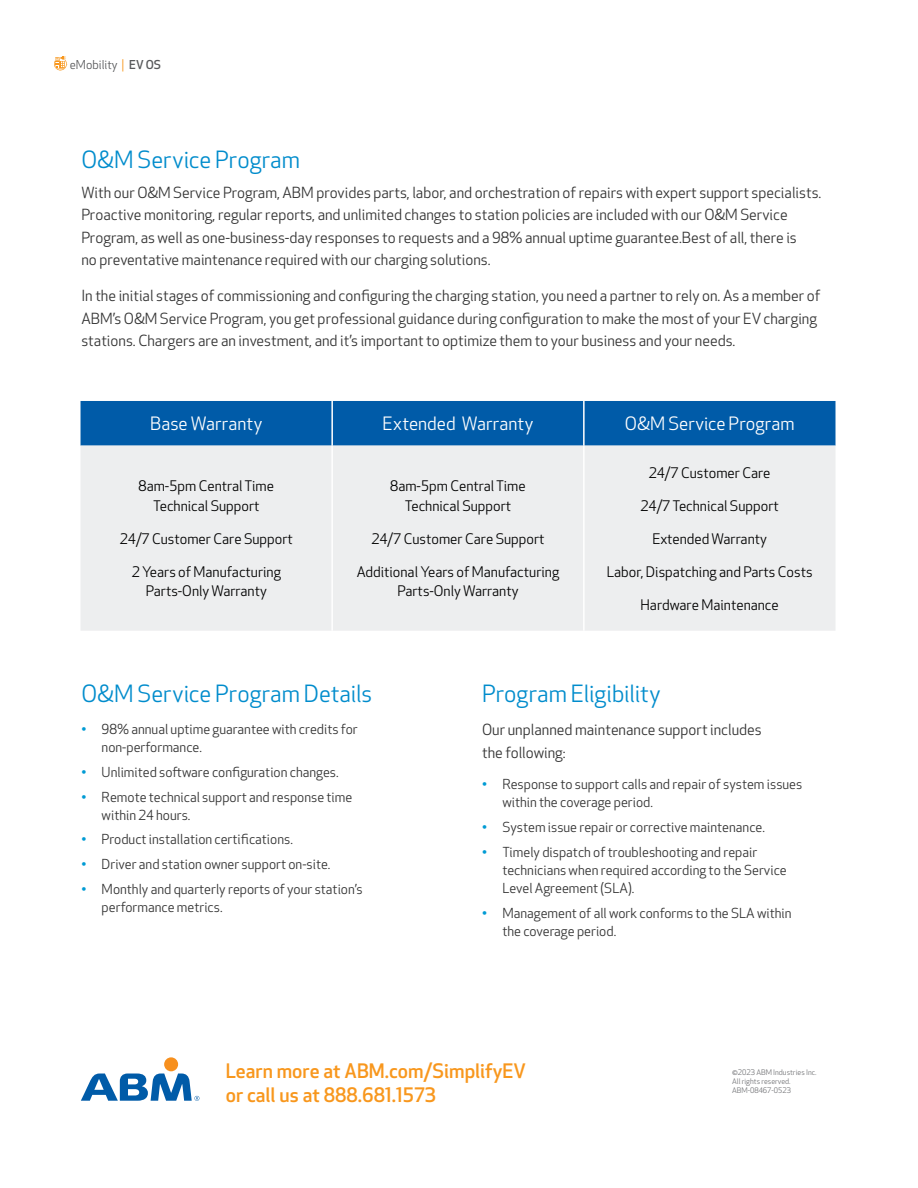
<style>
.page{position:relative;width:918px;height:1188px;background:#fff}
.page>*{position:absolute;margin:0;border:0;box-sizing:border-box;transform-origin:0 0}
.t1{font:23.25px "Apex New";color:#008ccc}
.t2{font:500 19.5px/23.4px "Apex New";color:#f8971d}
.t3{font:18px "Apex New";letter-spacing:.005em;color:#fff}
.t4{font:15px/22.5px "Apex New";color:#333}
.t5{font:14.25px/19.5px "Apex New";color:#000;text-align:center}
.t6{font:13.5px/18px "Apex New";color:#333}
.t7{font:12px "Apex New";color:#58595b}
.t8{font:7.5px/9px "Apex New";color:#717275}
.s1{color:#f8971d}
.s2{font-weight:500}
.s3{color:#009bd4}
</style>
<div class="page">
<div style="left:164px;top:1057px;width:14px;height:14px;background:#f7901e;border-radius:50%"></div>
<svg style="left:81px;top:1074px;width:118px;height:27px"></svg>
<svg style="left:54px;top:56px;width:14px;height:15px"></svg>
<div style="left:81px;top:401px;width:755px;height:45px;background:#005ba8"></div>
<div style="left:81px;top:446px;width:754px;height:185px;background:#edeeef"></div>
<hr style="left:331px;top:401px;width:2px;height:45px;background:#fff">
<hr style="left:583px;top:401px;width:2px;height:45px;background:#fff">
<hr style="left:331px;top:446px;width:2px;height:185px;background:#fff">
<hr style="left:583px;top:446px;width:2px;height:185px;background:#fff">
<p class="t7" style="left:70px;top:57px;width:93px">eMobility <span class="s1">|</span> <span class="s2">EV OS</span></p>
<h1 class="t1" style="left:81px;top:145px;width:220px">O&amp;M Service Program</h1>
<p class="t4" style="left:81px;top:181px;width:742px">With our O&amp;M Service Program, ABM provides parts, labor, and orchestration of repairs with expert support specialists.<br>Proactive monitoring, regular reports, and unlimited changes to station policies are included with our O&amp;M Service Program, as well as one-business-day responses to requests and a 98% annual uptime guarantee.Best of all, there is<br>no preventative maintenance required with our charging solutions.</p>
<p class="t4" style="left:81px;top:285px;width:740px">In the initial stages of commissioning and configuring the charging station, you need a partner to rely on. As a member of<br>ABM’s O&amp;M Service Program, you get professional guidance during configuration to make the most of your EV charging stations. Chargers are an investment, and it’s important to optimize them to your business and your needs.</p>
<p class="t3" style="left:150px;top:412px;width:114px">Base Warranty</p>
<p class="t3" style="left:383px;top:412px;width:152px">Extended Warranty</p>
<p class="t3" style="left:625px;top:412px;width:171px">O&amp;M Service Program</p>
<p class="t5" style="left:139px;top:476px;width:137px">8am-5pm Central Time<br>Technical Support</p>
<p class="t5" style="left:120px;top:529px;width:175px">24/7 Customer Care Support</p>
<p class="t5" style="left:132px;top:562px;width:151px">2 Years of Manufacturing<br>Parts-Only Warranty</p>
<p class="t5" style="left:390px;top:476px;width:137px">8am-5pm Central Time<br>Technical Support</p>
<p class="t5" style="left:371px;top:529px;width:175px">24/7 Customer Care Support</p>
<p class="t5" style="left:357px;top:562px;width:204px">Additional Years of Manufacturing<br>Parts-Only Warranty</p>
<p class="t5" style="left:649px;top:463px;width:123px">24/7 Customer Care</p>
<p class="t5" style="left:640px;top:496px;width:140px">24/7 Technical Support</p>
<p class="t5" style="left:652px;top:529px;width:116px">Extended Warranty</p>
<p class="t5" style="left:607px;top:562px;width:207px">Labor, Dispatching and Parts Costs</p>
<p class="t5" style="left:641px;top:595px;width:140px">Hardware Maintenance</p>
<h1 class="t1" style="left:81px;top:679px;width:292px">O&amp;M Service Program Details</h1>
<h1 class="t1" style="left:482px;top:679px;width:180px">Program Eligibility</h1>
<p class="t6" style="left:102px;top:720px;width:258px;text-indent:-20px"><span class="s3">•</span> 98% annual uptime guarantee with credits for non-performance.</p>
<p class="t6" style="left:81px;top:763px;width:259px"><span class="s3">•</span> Unlimited software configuration changes.</p>
<p class="t6" style="left:102px;top:788px;width:252px;text-indent:-20px"><span class="s3">•</span> Remote technical support and response time within 24 hours.</p>
<p class="t6" style="left:81px;top:831px;width:213px"><span class="s3">•</span> Product installation certifications.</p>
<p class="t6" style="left:81px;top:855px;width:251px"><span class="s3">•</span> Driver and station owner support on-site.</p>
<p class="t6" style="left:102px;top:880px;width:263px;text-indent:-20px"><span class="s3">•</span> Monthly and quarterly reports of your station’s performance metrics.</p>
<p class="t4" style="left:482px;top:719px;width:281px">Our unplanned maintenance support includes the following:</p>
<p class="t6" style="left:502px;top:775px;width:302px;text-indent:-20px"><span class="s3">•</span> Response to support calls and repair of system issues within the coverage period.</p>
<p class="t6" style="left:482px;top:818px;width:284px"><span class="s3">•</span> System issue repair or corrective maintenance.</p>
<p class="t6" style="left:502px;top:843px;width:286px;text-indent:-20px"><span class="s3">•</span> Timely dispatch of troubleshooting and repair technicians when required according to the Service<br>Level Agreement (SLA).</p>
<p class="t6" style="left:502px;top:904px;width:291px;text-indent:-20px"><span class="s3">•</span> Management of all work conforms to the SLA within the coverage period.</p>
<h2 class="t2" style="left:226px;top:1059px;width:302px">Learn more at ABM.com/SimplifyEV or call us at 888.681.1573</h2>
<p class="t8" style="left:732px;top:1068px;width:86px">©2023 ABM Industries Inc.<br>All rights reserved.<br>ABM-08467-0523</p>
</div>
